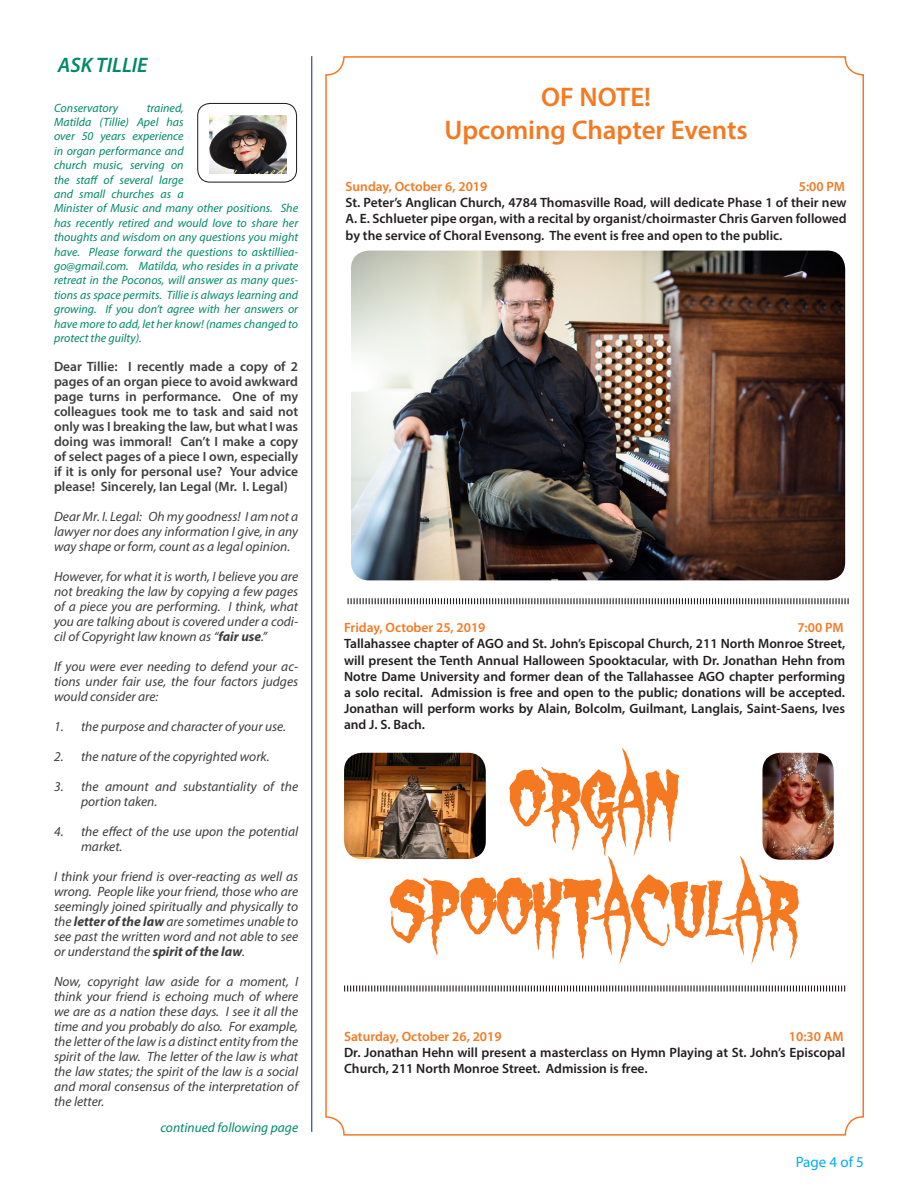
<style>
.page{position:relative;width:918px;height:1188px;background:#fff}
.page>*{position:absolute;margin:0;border:0;box-sizing:border-box;transform-origin:0 0}
.t1{font:90px "Gypsy Curse";color:#f47921}
.t2{font:600 27px "Myriad Pro";color:#f47921}
.t3{font:italic 600 21px "Myriad Pro";color:#00896a}
.t4{font:15px "Myriad Pro";color:#00aeef}
.t5{font:italic 13.5px/15px "Myriad Pro";color:#3e3e3f;text-align:justify}
.t6{font:600 13.5px/16.2px "Myriad Pro";color:#231f20;text-align:justify}
.t7{font:600 13.5px/15px "Myriad Pro";color:#3e3e3f;text-align:justify}
.t8{font:600 13.5px "Myriad Pro";color:#f47921}
.t9{font:italic 13.5px "Myriad Pro";color:#00896a}
.t10{font:italic 12px/14.4px "Myriad Pro";color:#00896a}
.s1{font-weight:700}
</style>
<div class="page">
<hr style="left:311px;top:56px;width:1px;height:1076px;background:#253f8e">
<img style="left:351px;top:251px;width:494px;height:329px">
<img style="left:762px;top:753px;width:72px;height:107px">
<img style="left:344px;top:753px;width:142px;height:106px">
<svg style="left:344px;top:986px;width:501px;height:6px"></svg>
<svg style="left:348px;top:598px;width:501px;height:6px"></svg>
<div style="left:197px;top:103px;width:100px;height:80px;border:1px solid #231f20;border-radius:12px"></div>
<img style="left:209px;top:115px;width:78px;height:58px">
<p class="t3" style="left:58px;top:51px;width:91px">ASK TILLIE</p>
<p class="t10" style="left:54px;top:100px;width:66px">Conservatory</p>
<p class="t10" style="left:54px;top:100px;width:246px;text-indent:93px">trained,<br>Matilda (Tillie) Apel has<br>over 50 years experience<br>in organ performance and<br>church music, serving on<br>the staff of several large<br>and small churches as a<br>Minister of Music and many other positions. She has recently retired and would love to share her thoughts and wisdom on any questions you might have. Please forward the questions to asktilliea&shy;go@gmail.com. Matilda, who resides in a private retreat in the Poconos, will answer as many ques&shy;tions as space permits. Tillie is always learning and growing. If you don’t agree with her answers or have more to add, let her know! (names changed to protect the guilty).</p>
<p class="t7" style="left:54px;top:359px;width:246px">Dear Tillie: I recently made a copy of 2 pages of an organ piece to avoid awkward page turns in performance. One of my colleagues took me to task and said not only was I breaking the law, but what I was doing was immoral! Can’t I make a copy of select pages of a piece I own, especially if it is only for personal use? Your advice please! Sincerely, Ian Legal (Mr. I. Legal)</p>
<p class="t5" style="left:54px;top:509px;width:246px">Dear Mr. I. Legal: Oh my goodness! I am not a lawyer nor does any information I give, in any way shape or form, count as a legal opinion.</p>
<p class="t5" style="left:54px;top:569px;width:246px">However, for what it is worth, I believe you are not breaking the law by copying a few pages of a piece you are performing. I think, what you are talking about is covered under a codi&shy;cil of Copyright law known as “<span class="s1">fair use</span>.”</p>
<p class="t5" style="left:54px;top:659px;width:246px">If you were ever needing to defend your ac&shy;tions under fair use, the four factors judges would consider are:</p>
<p class="t5" style="left:54px;top:719px;width:234px">1. the purpose and character of your use.</p>
<p class="t5" style="left:54px;top:749px;width:217px">2. the nature of the copyrighted work.</p>
<p class="t5" style="left:81px;top:779px;width:219px;text-indent:-27px">3. the amount and substantiality of the portion taken.</p>
<p class="t5" style="left:81px;top:824px;width:219px;text-indent:-27px">4. the effect of the use upon the potential market.</p>
<p class="t5" style="left:54px;top:869px;width:246px">I think your friend is over-reacting as well as wrong. People like your friend, those who are seemingly joined spiritually and physically to the <span class="s1">letter of the law</span> are sometimes unable to see past the written word and not able to see or understand the <span class="s1">spirit of the law</span>.</p>
<p class="t5" style="left:54px;top:974px;width:246px">Now, copyright law aside for a moment, I think your friend is echoing much of where we are as a nation these days. I see it all the time and you probably do also. For example, the letter of the law is a distinct entity from the spirit of the law. The letter of the law is what the law states; the spirit of the law is a social and moral consensus of the interpretation of the letter.</p>
<p class="t9" style="left:160px;top:1119px;width:139px">continued following page</p>
<p class="t2" style="left:541px;top:80px;width:111px">OF NOTE!</p>
<p class="t2" style="left:444px;top:113px;width:305px">Upcoming Chapter Events</p>
<p class="t8" style="left:346px;top:178px;width:143px">Sunday, October 6, 2019</p>
<p class="t8" style="left:799px;top:178px;width:48px">5:00 PM</p>
<p class="t6" style="left:346px;top:194px;width:503px">St. Peter’s Anglican Church, 4784 Thomasville Road, will dedicate Phase 1 of their new A. E. Schlueter pipe organ, with a recital by organist/choirmaster Chris Garven followed by the service of Choral Evensong. The event is free and open to the public.</p>
<p class="t8" style="left:344px;top:619px;width:143px">Friday, October 25, 2019</p>
<p class="t8" style="left:797px;top:619px;width:48px">7:00 PM</p>
<p class="t6" style="left:344px;top:635px;width:503px">Tallahassee chapter of AGO and St. John’s Episcopal Church, 211 North Monroe Street, will present the Tenth Annual Halloween Spooktacular, with Dr. Jonathan Hehn from Notre Dame University and former dean of the Tallahassee AGO chapter performing a solo recital. Admission is free and open to the public; donations will be accepted.<br>Jonathan will perform works by Alain, Bolcolm, Guilmant, Langlais, Saint-Saens, Ives and J. S. Bach.</p>
<p class="t1" style="left:509px;top:740px;width:172px">ORGAN</p>
<p class="t1" style="left:390px;top:848px;width:410px">SPOOKTACULAR</p>
<p class="t8" style="left:344px;top:1027px;width:159px">Saturday, October 26, 2019</p>
<p class="t8" style="left:789px;top:1027px;width:56px">10:30 AM</p>
<p class="t6" style="left:344px;top:1044px;width:503px">Dr. Jonathan Hehn will present a masterclass on Hymn Playing at St. John’s Episcopal<br>Church, 211 North Monroe Street. Admission is free.</p>
<p class="t4" style="left:796px;top:1153px;width:70px">Page 4 of 5</p>
</div>
